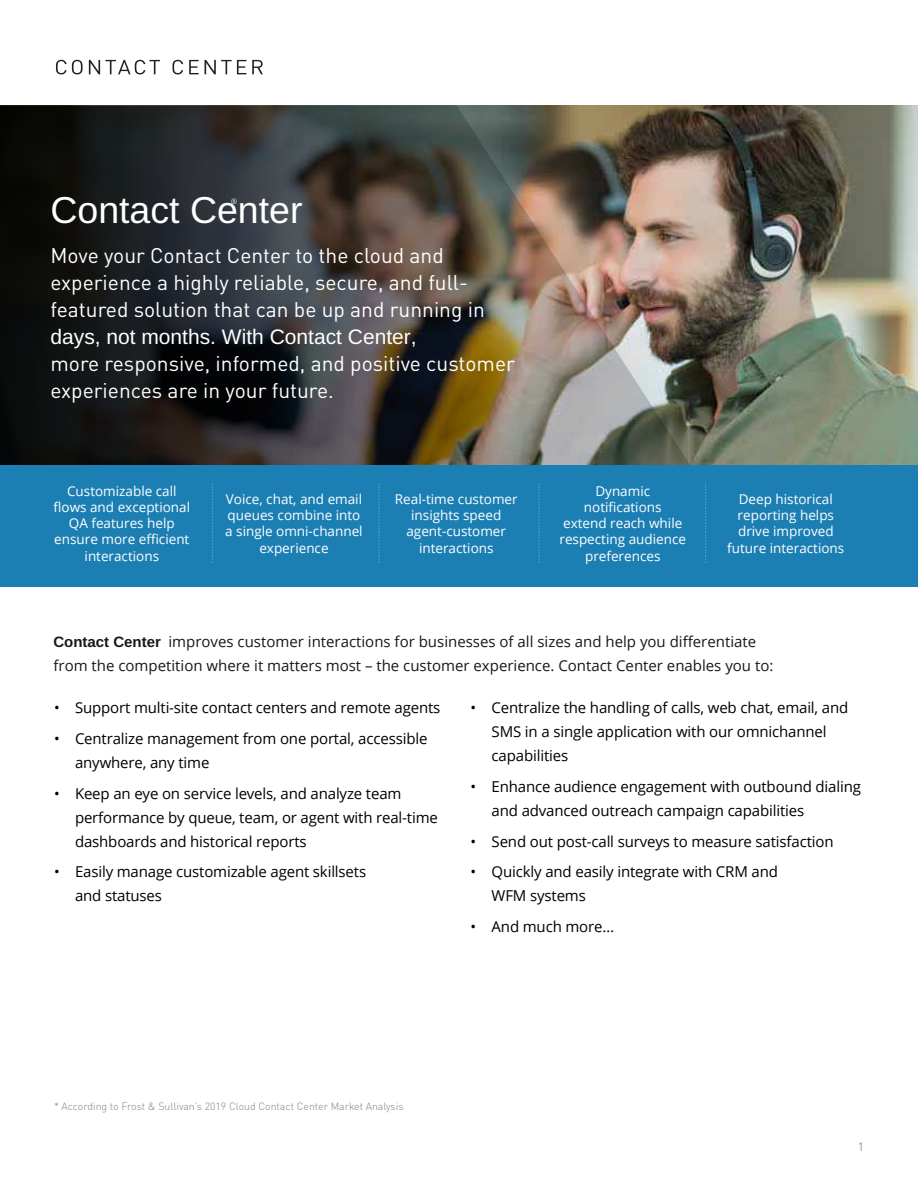
<style>
.page{position:relative;width:918px;height:1188px;background:#fff}
.page>*{position:absolute;margin:0;border:0;box-sizing:border-box;transform-origin:0 0}
.t1{font:37.5px "Helvetica";letter-spacing:.005em;color:#fff}
.t2{font:21px/27px "DINOT";color:#fff}
.t3{font:21px "Helvetica";letter-spacing:.005em;color:#fff}
.t4{font:15px/24px "Open Sans";letter-spacing:-.01em;color:#000}
.t5{font:15px/24px "Open Sans";color:#191819}
.t6{font:13.5px/16.2px "Open Sans";color:#fff;text-align:center}
.t7{font:12px "DINOT";color:#939291}
.t8{font:300 10.5px "DINOT";color:#808285}
.t9{font:7.5px "DINOT";color:#fff}
.s1{font-family:"Helvetica";font-weight:700}
</style>
<div class="page">
<img style="left:690px;top:105px;width:228px;height:360px">
<img style="left:0;top:105px;width:690px;height:360px">
<div style="left:0;top:465px;width:918px;height:121px;background:#1c7fb3"></div>
<svg style="left:538px;top:484px;width:2px;height:79px"></svg>
<svg style="left:378px;top:484px;width:2px;height:79px"></svg>
<svg style="left:212px;top:484px;width:1px;height:79px"></svg>
<svg style="left:705px;top:484px;width:1px;height:79px"></svg>
<svg style="left:56px;top:60px;width:27px;height:14px"></svg>
<svg style="left:89px;top:60px;width:71px;height:14px"></svg>
<svg style="left:172px;top:60px;width:11px;height:14px"></svg>
<svg style="left:189px;top:60px;width:10px;height:14px"></svg>
<svg style="left:205px;top:60px;width:41px;height:14px"></svg>
<svg style="left:252px;top:60px;width:11px;height:14px"></svg>
<h1 class="t1" style="left:50px;top:189px;width:253px">Contact Center</h1>
<h2 class="t2" style="left:50px;top:242px;width:436px">Move your Contact Center to the cloud and experience a highly reliable, secure, and full&shy;featured solution that can be up and running in</h2>
<h2 class="t3" style="left:50px;top:325px;width:368px">days, not months. With Contact Center,</h2>
<h2 class="t2" style="left:50px;top:350px;width:466px">more responsive, informed, and positive customer experiences are in your future.</h2>
<p class="t9" style="left:231px;top:197px;width:8px">®</p>
<p class="t6" style="left:54px;top:482px;width:138px">Customizable call flows and exceptional<br>QA features help ensure more efficient interactions</p>
<p class="t6" style="left:225px;top:491px;width:139px">Voice, chat, and email queues combine into a single omni-channel experience</p>
<p class="t6" style="left:395px;top:491px;width:124px">Real-time customer insights speed agent-customer interactions</p>
<p class="t6" style="left:560px;top:482px;width:128px">Dynamic notifications<br>extend reach while respecting audience preferences</p>
<p class="t6" style="left:727px;top:491px;width:119px">Deep historical reporting helps drive improved future interactions</p>
<p class="t5" style="left:53px;top:629px;width:721px"><span class="s1">Contact Center</span> improves customer interactions for businesses of all sizes and help you differentiate from the competition where it matters most – the customer experience. Contact Center enables you to:</p>
<p class="t4" style="left:54px;top:695px;width:388px">• Support multi-site contact centers and remote agents</p>
<p class="t4" style="left:75px;top:726px;width:354px;text-indent:-21px">• Centralize management from one portal, accessible anywhere, any time</p>
<p class="t4" style="left:75px;top:781px;width:364px;text-indent:-21px">• Keep an eye on service levels, and analyze team performance by queue, team, or agent with real-time dashboards and historical reports</p>
<p class="t4" style="left:75px;top:859px;width:293px;text-indent:-21px">• Easily manage customizable agent skillsets and statuses</p>
<p class="t4" style="left:492px;top:695px;width:358px;text-indent:-21px">• Centralize the handling of calls, web chat, email, and<br>SMS in a single application with our omnichannel capabilities</p>
<p class="t4" style="left:492px;top:774px;width:371px;text-indent:-21px">• Enhance audience engagement with outbound dialing and advanced outreach campaign capabilities</p>
<p class="t4" style="left:471px;top:829px;width:365px">• Send out post-call surveys to measure satisfaction</p>
<p class="t4" style="left:492px;top:859px;width:288px;text-indent:-21px">• Quickly and easily integrate with CRM and<br>WFM systems</p>
<p class="t4" style="left:471px;top:914px;width:145px">• And much more…</p>
<p class="t8" style="left:54px;top:1100px;width:351px">* According to Frost &amp; Sullivan’s 2019 Cloud Contact Center Market Analysis</p>
<p class="t7" style="left:858px;top:1139px;width:8px">1</p>
</div>
